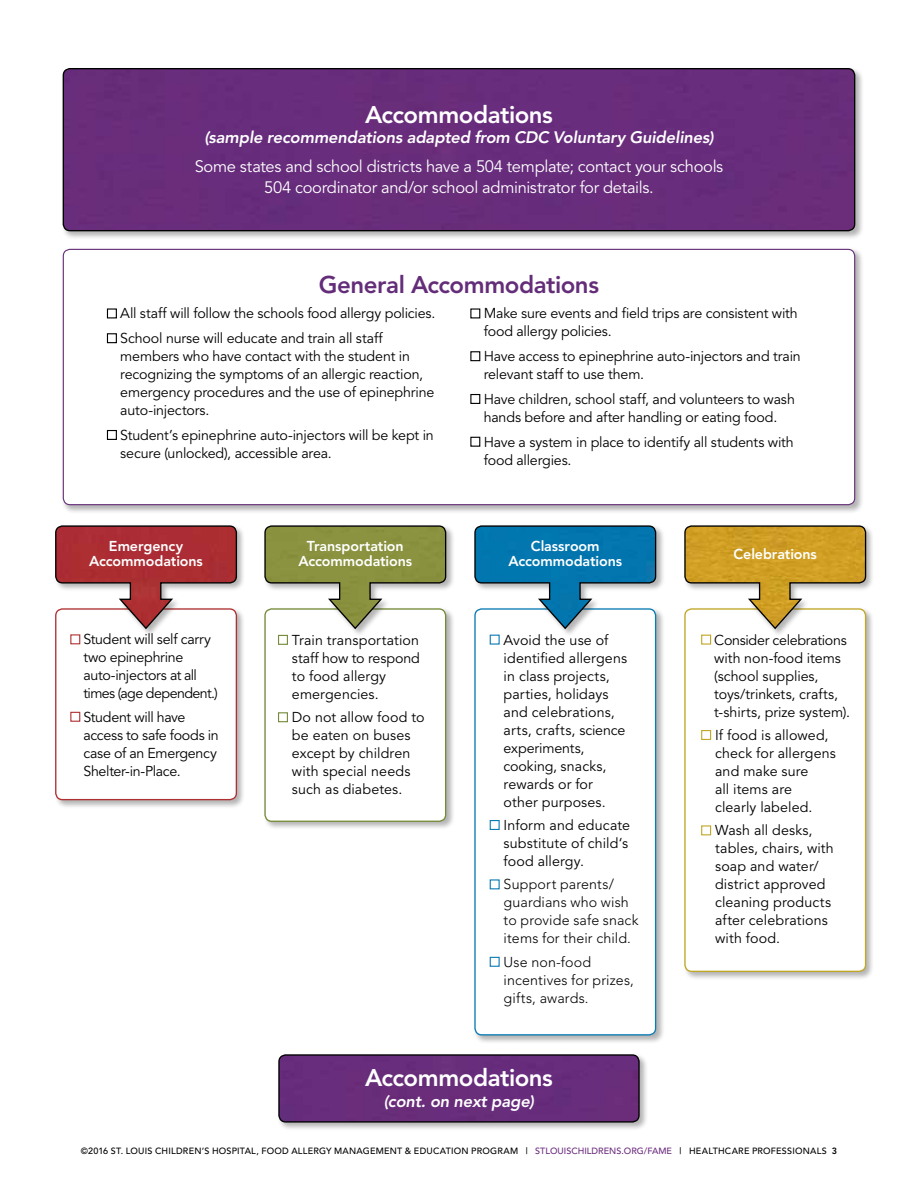
<style>
.page{position:relative;width:918px;height:1188px;background:#fff}
.page>*{position:absolute;margin:0;border:0;box-sizing:border-box;transform-origin:0 0}
.t1{font:800 24px "Avenir";letter-spacing:-.02em;color:#fff}
.t2{font:800 24px "Avenir";letter-spacing:-.02em;color:#642d79}
.t3{font:16.5px/21px "Avenir";letter-spacing:-.02em;color:#fff;text-align:center}
.t4{font:italic 800 16.5px "Avenir";letter-spacing:-.01em;color:#fff}
.t5{font:14.25px/18px "Avenir";letter-spacing:-.005em;color:#000}
.t6{font:14.25px/18px "Avenir";letter-spacing:-.025em;color:#000}
.t7{font:300 14.25px/18px "Avenir";letter-spacing:.01em;color:#000}
.t8{font:800 14.25px/15px "Avenir";letter-spacing:-.005em;color:#fff;text-align:center}
.t9{font:500 9px "Avenir";letter-spacing:.02em;color:#000}
.s1{color:#6d2e7f}
.s2{font-weight:800}
</style>
<div class="page">
<div style="left:683px;top:607px;width:192px;height:374px;background:#000;opacity:.3"></div>
<div style="left:685px;top:609px;width:181px;height:362px;background:#fff;border-radius:7px"></div>
<div style="left:684px;top:608px;width:182px;height:364px;border:1px solid #c1a727;border-radius:7px"></div>
<div style="left:263px;top:607px;width:192px;height:224px;background:#000;opacity:.3"></div>
<div style="left:265px;top:609px;width:181px;height:212px;background:#fff;border-radius:7px"></div>
<div style="left:264px;top:608px;width:182px;height:214px;border:1px solid #758b39;border-radius:7px"></div>
<div style="left:54px;top:607px;width:192px;height:202px;background:#000;opacity:.3"></div>
<div style="left:56px;top:609px;width:180px;height:191px;background:#fff;border-radius:7px"></div>
<div style="left:55px;top:608px;width:182px;height:192px;border:1px solid #b03132;border-radius:7px"></div>
<div style="left:473px;top:607px;width:192px;height:437px;background:#000;opacity:.3"></div>
<div style="left:475px;top:609px;width:181px;height:426px;background:#fff;border-radius:7px"></div>
<div style="left:474px;top:608px;width:182px;height:428px;border:1px solid #0b7bb4;border-radius:7px"></div>
<div style="left:263px;top:524px;width:192px;height:113px;background:#000;opacity:.3"></div>
<svg style="left:264px;top:525px;width:183px;height:105px"></svg>
<div style="left:278px;top:635px;width:10px;height:10px;border:1px solid #758b39"></div>
<div style="left:278px;top:712px;width:10px;height:10px;border:1px solid #758b39"></div>
<div style="left:61px;top:67px;width:803px;height:173px;background:#000;opacity:.3"></div>
<div style="left:63px;top:69px;width:792px;height:162px;background:#682d7b"></div>
<div style="left:63px;top:68px;width:792px;height:163px;border:1px solid #000;border-radius:7px"></div>
<div style="left:277px;top:1053px;width:372px;height:78px;background:#000;opacity:.3"></div>
<div style="left:279px;top:1055px;width:360px;height:67px;background:#682d7b"></div>
<div style="left:278px;top:1054px;width:362px;height:69px;border:1px solid #000;border-radius:7px"></div>
<div style="left:61px;top:248px;width:803px;height:266px;background:#000;opacity:.3"></div>
<div style="left:63px;top:249px;width:792px;height:256px;background:#fff;border-radius:7px"></div>
<div style="left:63px;top:249px;width:792px;height:256px;border:1px solid #642d79;border-radius:7px"></div>
<div style="left:107px;top:308px;width:10px;height:10px;border:1px solid #000"></div>
<div style="left:107px;top:333px;width:10px;height:10px;border:1px solid #000"></div>
<div style="left:107px;top:430px;width:10px;height:10px;border:1px solid #000"></div>
<div style="left:470px;top:308px;width:10px;height:10px;border:1px solid #000"></div>
<div style="left:470px;top:351px;width:10px;height:10px;border:1px solid #000"></div>
<div style="left:470px;top:394px;width:10px;height:10px;border:1px solid #000"></div>
<div style="left:470px;top:437px;width:10px;height:10px;border:1px solid #000"></div>
<div style="left:70px;top:634px;width:10px;height:10px;border:1px solid #b03132"></div>
<div style="left:70px;top:712px;width:10px;height:10px;border:1px solid #b03132"></div>
<div style="left:54px;top:524px;width:192px;height:113px;background:#000;opacity:.3"></div>
<svg style="left:54px;top:525px;width:184px;height:105px"></svg>
<div style="left:683px;top:524px;width:192px;height:113px;background:#000;opacity:.3"></div>
<svg style="left:684px;top:525px;width:183px;height:105px"></svg>
<div style="left:490px;top:635px;width:10px;height:10px;border:1px solid #0b7bb4"></div>
<div style="left:490px;top:820px;width:10px;height:10px;border:1px solid #0b7bb4"></div>
<div style="left:490px;top:879px;width:10px;height:10px;border:1px solid #0b7bb4"></div>
<div style="left:490px;top:957px;width:10px;height:10px;border:1px solid #0b7bb4"></div>
<div style="left:473px;top:524px;width:192px;height:113px;background:#000;opacity:.3"></div>
<svg style="left:474px;top:525px;width:183px;height:105px"></svg>
<div style="left:701px;top:635px;width:10px;height:10px;border:1px solid #c1a727"></div>
<div style="left:701px;top:730px;width:10px;height:10px;border:1px solid #c1a727"></div>
<div style="left:701px;top:825px;width:10px;height:10px;border:1px solid #c1a727"></div>
<h1 class="t1" style="left:365px;top:100px;width:189px">Accommodations</h1>
<p class="t4" style="left:204px;top:128px;width:511px">(sample recommendations adapted from CDC Voluntary Guidelines)</p>
<p class="t3" style="left:195px;top:156px;width:530px">Some states and school districts have a 504 template; contact your schools<br>504 coordinator and/or school administrator for details.</p>
<h1 class="t2" style="left:319px;top:271px;width:282px">General Accommodations</h1>
<p class="t5" style="left:120px;top:302px;width:317px;line-height:24.8px">All staff will follow the schools food allergy policies.<br>School nurse will educate and train all staff</p>
<p class="t5" style="left:120px;top:348px;width:316px">members who have contact with the student in recognizing the symptoms of an allergic reaction, emergency procedures and the use of epinephrine auto-injectors.</p>
<p class="t5" style="left:120px;top:426px;width:315px">Student’s epinephrine auto-injectors will be kept in secure (unlocked), accessible area.</p>
<p class="t5" style="left:484px;top:305px;width:316px">Make sure events and field trips are consistent with food allergy policies.</p>
<p class="t5" style="left:484px;top:348px;width:319px">Have access to epinephrine auto-injectors and train relevant staff to use them.</p>
<p class="t5" style="left:484px;top:390px;width:313px">Have children, school staff, and volunteers to wash hands before and after handling or eating food.</p>
<p class="t5" style="left:484px;top:433px;width:312px">Have a system in place to identify all students with food allergies.</p>
<p class="t8" style="left:89px;top:539px;width:115px">Emergency<br>Accommodations</p>
<p class="t6" style="left:83px;top:631px;width:136px">Student will self carry two epinephrine auto-injectors at all times (age dependent.)</p>
<p class="t6" style="left:83px;top:708px;width:137px">Student will have access to safe foods in case of an Emergency<br>Shelter-in-Place.</p>
<p class="t8" style="left:298px;top:539px;width:115px">Transportation<br>Accommodations</p>
<p class="t5" style="left:292px;top:631px;width:129px">Train transportation staff how to respond to food allergy emergencies.</p>
<p class="t5" style="left:292px;top:709px;width:134px">Do not allow food to be eaten on buses except by children with special needs such as diabetes.</p>
<p class="t8" style="left:508px;top:539px;width:115px">Classroom<br>Accommodations</p>
<p class="t8" style="left:734px;top:546px;width:85px">Celebrations</p>
<p class="t5" style="left:504px;top:631px;width:125px">Avoid the use of identified allergens in class projects, parties, holidays and celebrations, arts, crafts, science experiments, cooking, snacks, rewards or for other purposes.</p>
<p class="t5" style="left:504px;top:816px;width:128px">Inform and educate substitute of child‘s food allergy.</p>
<p class="t7" style="left:504px;top:875px;width:137px">Support parents/ guardians who wish to provide safe snack items for their child.</p>
<p class="t7" style="left:504px;top:953px;width:132px">Use non-food incentives for prizes, gifts, awards.</p>
<p class="t5" style="left:714px;top:631px;width:137px">Consider celebrations with non-food items (school supplies, toys/trinkets, crafts, t-shirts, prize system).</p>
<p class="t5" style="left:715px;top:726px;width:122px">If food is allowed, check for allergens and make sure<br>all items are clearly labeled.</p>
<p class="t5" style="left:715px;top:822px;width:120px">Wash all desks, tables, chairs, with soap and water/ district approved cleaning products after celebrations with food.</p>
<h1 class="t1" style="left:365px;top:1064px;width:189px">Accommodations</h1>
<p class="t4" style="left:384px;top:1091px;width:152px">(cont. on next page)</p>
<p class="t9" style="left:81px;top:1146px;width:758px">©2016 ST. LOUIS CHILDREN’S HOSPITAL, FOOD ALLERGY MANAGEMENT &amp; EDUCATION PROGRAM | <span class="s1">STLOUISCHILDRENS.ORG/FAME</span> | HEALTHCARE PROFESSIONALS <span class="s2">3</span></p>
</div>
